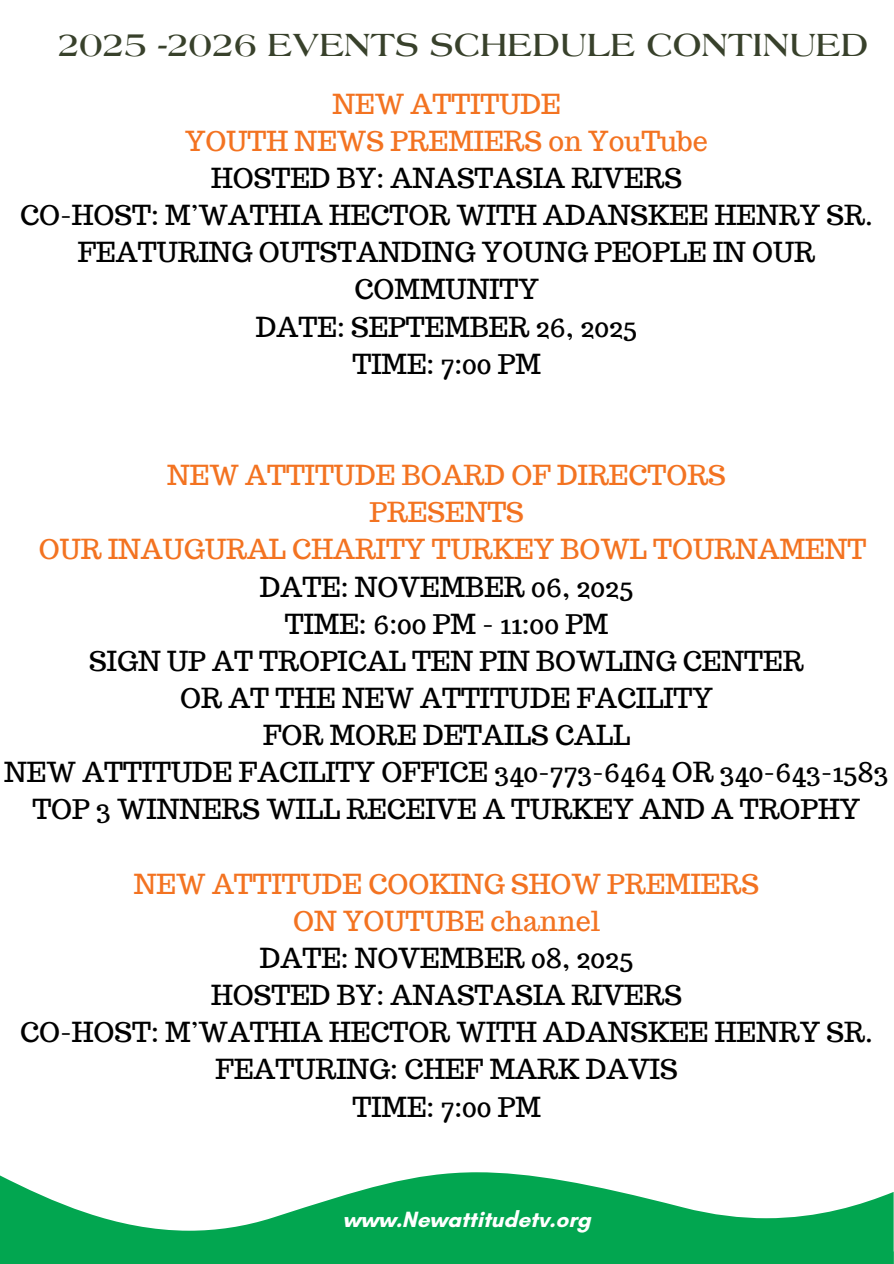
<style>
.page{position:relative;width:894px;height:1264px;background:#fff}
.page>*{position:absolute;margin:0;border:0;box-sizing:border-box;transform-origin:0 0}
.t1{font:700 34.5px "Laguna";color:#38412b}
.t2{font:27px "Trocchi";color:#000}
.t3{font:27px "Trocchi";color:#f37321}
.t4{font:700 22.5px "Glacial Indifference";color:#fff}
</style>
<div class="page">
<svg style="left:0;top:1172px;width:547px;height:6px"></svg>
<svg style="left:0;top:1178px;width:893px;height:85px;fill:#02a650"></svg>
<svg style="left:0;top:1198px;width:584px;height:65px"></svg>
<h1 class="t1" style="left:57px;top:31px;width:812px">2025 -2026 EVENTS SCHEDULE CONTINUED</h1>
<h2 class="t3" style="left:332px;top:86px;width:230px">NEW ATTITUDE</h2>
<h2 class="t3" style="left:185px;top:123px;width:524px">YOUTH NEWS PREMIERS on YouTube</h2>
<h2 class="t2" style="left:211px;top:160px;width:472px">HOSTED BY: ANASTASIA RIVERS</h2>
<h2 class="t2" style="left:20px;top:198px;width:854px">CO-HOST: M’WATHIA HECTOR WITH ADANSKEE HENRY SR.</h2>
<h2 class="t2" style="left:78px;top:235px;width:738px">FEATURING OUTSTANDING YOUNG PEOPLE IN OUR</h2>
<h2 class="t2" style="left:354px;top:272px;width:186px">COMMUNITY</h2>
<h2 class="t2" style="left:256px;top:309px;width:382px">DATE: SEPTEMBER 26, 2025</h2>
<h2 class="t2" style="left:352px;top:346px;width:190px">TIME: 7:00 PM</h2>
<h2 class="t3" style="left:167px;top:457px;width:560px">NEW ATTITUDE BOARD OF DIRECTORS</h2>
<h3 class="t3" style="left:369px;top:495px;width:156px">PRESENTS</h3>
<h2 class="t3" style="left:39px;top:532px;width:828px">OUR INAUGURAL CHARITY TURKEY BOWL TOURNAMENT</h2>
<h2 class="t2" style="left:260px;top:569px;width:375px">DATE: NOVEMBER 06, 2025</h2>
<h2 class="t2" style="left:285px;top:606px;width:325px">TIME: 6:00 PM - 11:00 PM</h2>
<h3 class="t2" style="left:89px;top:643px;width:715px">SIGN UP AT TROPICAL TEN PIN BOWLING CENTER</h3>
<h2 class="t2" style="left:180px;top:680px;width:534px">OR AT THE NEW ATTITUDE FACILITY</h2>
<h2 class="t2" style="left:263px;top:717px;width:368px">FOR MORE DETAILS CALL</h2>
<p class="t2" style="left:4px;top:754px;width:885px">NEW ATTITUDE FACILITY OFFICE 340-773-6464 OR 340-643-1583</p>
<h2 class="t2" style="left:32px;top:792px;width:829px">TOP 3 WINNERS WILL RECEIVE A TURKEY AND A TROPHY</h2>
<h2 class="t3" style="left:134px;top:866px;width:626px">NEW ATTITUDE COOKING SHOW PREMIERS</h2>
<h2 class="t3" style="left:293px;top:903px;width:308px">ON YOUTUBE channel</h2>
<h2 class="t2" style="left:260px;top:940px;width:375px">DATE: NOVEMBER 08, 2025</h2>
<h2 class="t2" style="left:211px;top:977px;width:472px">HOSTED BY: ANASTASIA RIVERS</h2>
<h2 class="t2" style="left:20px;top:1014px;width:854px">CO-HOST: M’WATHIA HECTOR WITH ADANSKEE HENRY SR.</h2>
<h2 class="t2" style="left:215px;top:1051px;width:463px">FEATURING: CHEF MARK DAVIS</h2>
<h2 class="t2" style="left:352px;top:1089px;width:190px">TIME: 7:00 PM</h2>
<h2 class="t4" style="left:342px;top:1205px;width:249px">www.Newattitudetv.org</h2>
</div>
